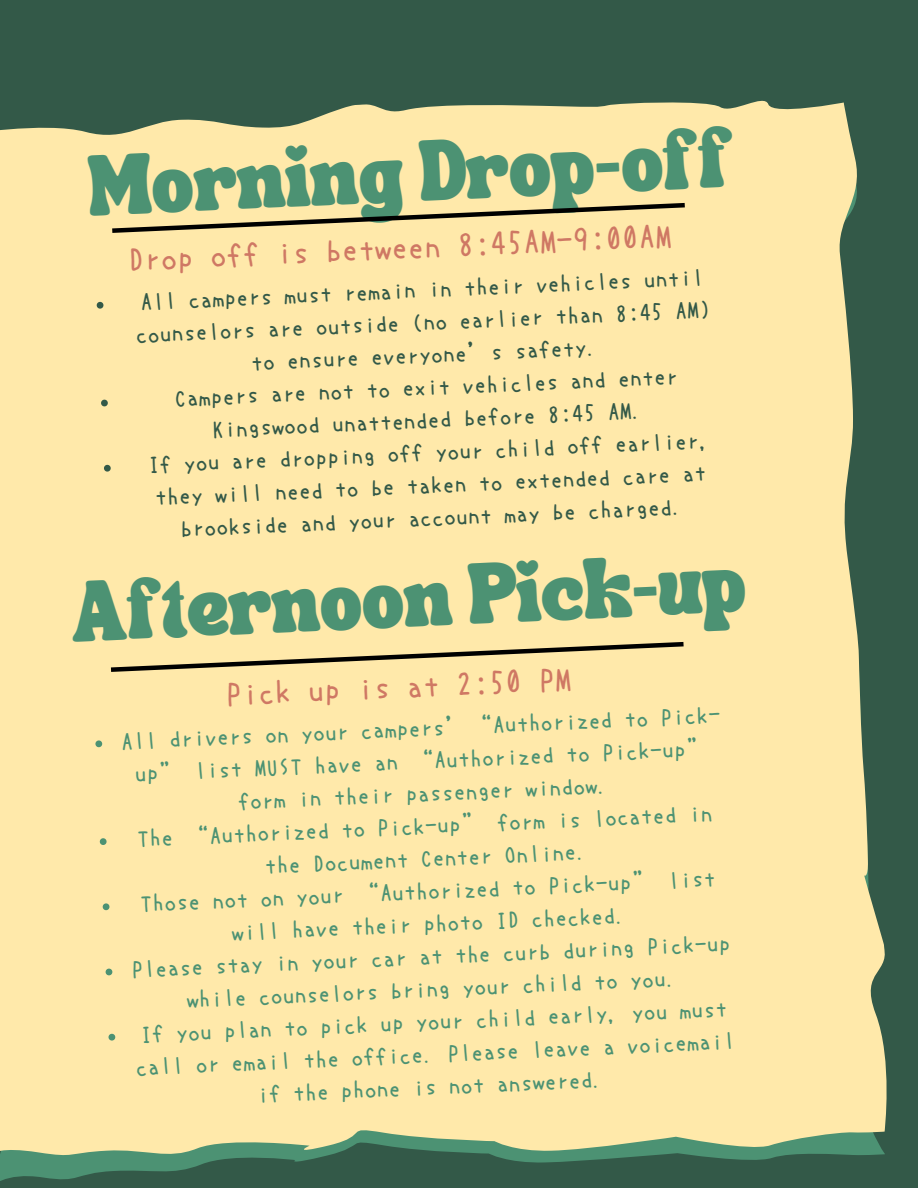
<style>
.page{position:relative;width:918px;height:1188px;background:#335948}
.page>*{position:absolute;margin:0;border:0;box-sizing:border-box;transform-origin:0 0}
.t1{font:42px "TANSONGBIRD";color:#4c9273}
.t2{font:33px "uzura font";color:#cf7864}
.t3{font:24px/32.5px "uzura font";color:#4c9273;text-align:center}
.t4{font:24px/32.5px "uzura font";color:#335948;text-align:center}
</style>
<div class="page">
<div style="left:0;top:100px;width:887px;height:1067px;background:#ffe9aa"></div>
<svg style="left:97px;top:302px;width:7px;height:7px"></svg>
<svg style="left:101px;top:400px;width:7px;height:7px"></svg>
<svg style="left:104px;top:465px;width:7px;height:7px"></svg>
<svg style="left:108px;top:200px;width:581px;height:35px;background:#decb94"></svg>
<svg style="left:95px;top:740px;width:7px;height:7px"></svg>
<svg style="left:100px;top:838px;width:7px;height:7px"></svg>
<svg style="left:103px;top:903px;width:7px;height:7px"></svg>
<svg style="left:105px;top:968px;width:8px;height:8px"></svg>
<svg style="left:108px;top:1034px;width:7px;height:7px"></svg>
<svg style="left:106px;top:639px;width:582px;height:35px;background:#decb94"></svg>
<p class="t1" style="left:87px;top:179px;width:648px;rotate:-3deg">Morning Drop-off</p>
<h1 class="t2" style="left:127px;top:245px;width:546px;rotate:-3deg">Drop off is between 8:45AM-9:00AM</h1>
<h2 class="t4" style="left:133px;top:288px;width:577px;rotate:-3deg">All campers must remain in their vehicles until counselors are outside (no earlier than 8:45 AM) to ensure everyone’s safety.</h2>
<p class="t4" style="left:174px;top:384px;width:505px;rotate:-3deg">Campers are not to exit vehicles and enter<br>Kingswood unattended before 8:45 AM.</p>
<p class="t4" style="left:147px;top:451px;width:565px;rotate:-3deg">If you are dropping off your child off earlier, they will need to be taken to extended care at brookside and your account may be charged.</p>
<p class="t1" style="left:70px;top:605px;width:677px;rotate:-3deg">Afternoon Pick-up</p>
<h1 class="t2" style="left:225px;top:679px;width:348px;rotate:-3deg">Pick up is at 2:50 PM</h1>
<h2 class="t3" style="left:120px;top:727px;width:613px;rotate:-3deg">All drivers on your campers’“Authorized to Pick&shy;up” list MUST have an “Authorized to Pick-up” form in their passenger window.</h2>
<p class="t3" style="left:137px;top:824px;width:577px;rotate:-3deg">The “Authorized to Pick-up” form is located in the Document Center Online.</p>
<p class="t3" style="left:140px;top:889px;width:577px;rotate:-3deg">Those not on your “Authorized to Pick-up” list will have their photo ID checked.</p>
<p class="t3" style="left:131px;top:955px;width:601px;rotate:-3deg">Please stay in your car at the curb during Pick-up while counselors bring your child to you.</p>
<p class="t3" style="left:133px;top:1020px;width:601px;rotate:-3deg">If you plan to pick up your child early, you must call or email the office. Please leave a voicemail if the phone is not answered.</p>
</div>
